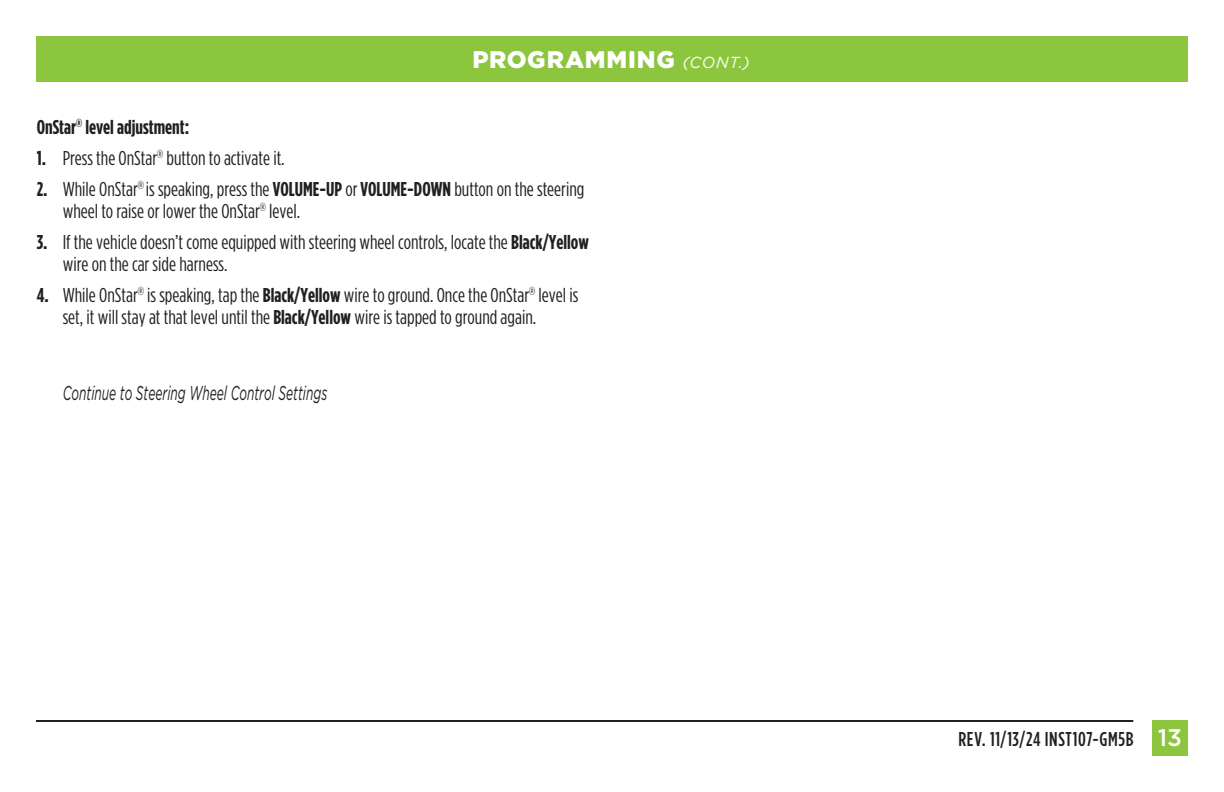
<style>
.page{position:relative;width:1224px;height:792px;background:#fff}
.page>*{position:absolute;margin:0;border:0;box-sizing:border-box;transform-origin:0 0}
.t1{font:900 24px "Gotham";letter-spacing:.035em;color:#fff}
.t2{font:20px/22px "Gotham Condensed";color:#231f20}
.t3{font:italic 20px "Gotham";color:#231f20;scale:.6 1}
.t4{font:500 20px "Gotham Condensed";letter-spacing:.03em;color:#231f20}
.t5{font:700 20px "Gotham Condensed";color:#231f20}
.s1{font-weight:400;font-style:italic;font-size:16px}
.s2{font-weight:700}
.s3{font-family:"Gotham";font-size:24px;color:#fff}
</style>
<div class="page">
<div style="left:36px;top:36px;width:1152px;height:45px;background:#8bc63e"></div>
<hr style="left:36px;top:720px;width:1097px;height:2px;background:#231f20">
<div style="left:1152px;top:720px;width:36px;height:36px;background:#8bc63e"></div>
<p class="t1" style="left:472px;top:46px;width:279px">PROGRAMMING <span class="s1">(CONT.)</span></p>
<p class="t5" style="left:37px;top:116px;width:154px">OnStar<sup>®</sup> level adjustment:</p>
<p class="t2" style="left:37px;top:147px;width:249px"><span class="s2">1.</span> Press the OnStar<sup>®</sup> button to activate it.</p>
<p class="t2" style="left:63px;top:178px;width:523px;text-indent:-26px"><span class="s2">2.</span> While OnStar<sup>®</sup> is speaking, press the <span class="s2">VOLUME-UP</span> or <span class="s2">VOLUME-DOWN</span> button on the steering wheel to raise or lower the OnStar<sup>®</sup> level.</p>
<p class="t2" style="left:63px;top:231px;width:528px;text-indent:-26px"><span class="s2">3.</span> If the vehicle doesn’t come equipped with steering wheel controls, locate the <span class="s2">Black/Yellow </span>wire on the car side harness.</p>
<p class="t2" style="left:63px;top:284px;width:517px;text-indent:-26px"><span class="s2">4.</span> While OnStar<sup>®</sup> is speaking, tap the <span class="s2">Black/Yellow</span> wire to ground. Once the OnStar<sup>®</sup> level is set, it will stay at that level until the <span class="s2">Black/Yellow</span> wire is tapped to ground again.</p>
<p class="t3" style="left:63px;top:382px;width:442px">Continue to Steering Wheel Control Settings</p>
<p class="t4" style="left:958px;top:728px;width:225px">REV. 11/13/24 INST107-GM5B <span class="s3">13</span></p>
</div>
